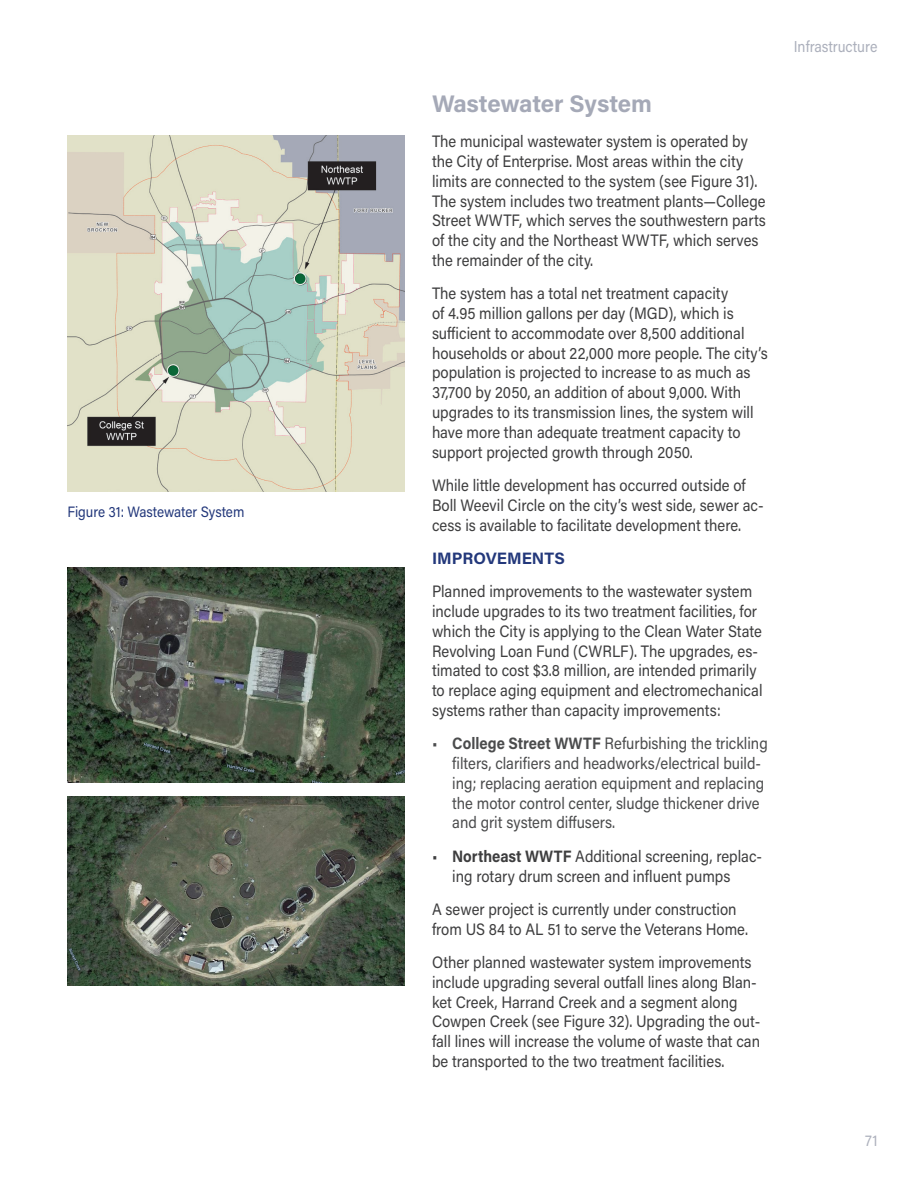
<style>
.page{position:relative;width:918px;height:1188px;background:#fff}
.page>*{position:absolute;margin:0;border:0;box-sizing:border-box;transform-origin:0 0}
.Heading_1{font:700 24px "Acumin Pro";letter-spacing:-.005em;color:#a5a9b7}
.t1{font:16.5px/19.8px "Acumin Pro";color:#3e3e3f;scale:.9 1}
.t2{font:16.5px/19.8px "Acumin Pro";color:#4b4c4d;scale:.9 1}
.t3{font:700 16.5px "Acumin Pro";color:#23387b}
.t4{font:15.75px "Acumin Pro";letter-spacing:-.005em;color:#acb0bc;scale:.9 1}
.t5{font:15px "Acumin Pro";letter-spacing:-.005em;color:#23387b;scale:.9 1}
.s1{font-weight:700}
</style>
<div class="page">
<img style="left:68px;top:135px;width:337px;height:356px">
<img style="left:68px;top:567px;width:337px;height:216px">
<img style="left:68px;top:796px;width:337px;height:190px">
<p class="t5" style="left:68px;top:501px;width:198px">Figure 31: Wastewater System</p>
<p class="Heading_1" style="left:432px;top:87px;width:222px">Wastewater System</p>
<p class="t1" style="left:432px;top:131px;width:373px">The municipal wastewater system is operated by the City of Enterprise. Most areas within the city limits are connected to the system (see Figure 31).<br>The system includes two treatment plants—College Street WWTF, which serves the southwestern parts of the city and the Northeast WWTF, which serves the remainder of the city.</p>
<p class="t1" style="left:432px;top:283px;width:375px">The system has a total net treatment capacity<br>of 4.95 million gallons per day (MGD), which is sufficient to accommodate over 8,500 additional households or about 22,000 more people. The city’s population is projected to increase to as much as 37,700 by 2050, an addition of about 9,000. With upgrades to its transmission lines, the system will have more than adequate treatment capacity to support projected growth through 2050.</p>
<p class="t1" style="left:432px;top:475px;width:370px">While little development has occurred outside of<br>Boll Weevil Circle on the city’s west side, sewer ac&shy;cess is available to facilitate development there.</p>
<p class="t3" style="left:432px;top:546px;width:134px">IMPROVEMENTS</p>
<p class="t1" style="left:432px;top:581px;width:369px">Planned improvements to the wastewater system include upgrades to its two treatment facilities, for which the City is applying to the Clean Water State Revolving Loan Fund (CWRLF). The upgrades, es&shy;timated to cost $3.8 million, are intended primarily to replace aging equipment and electromechanical systems rather than capacity improvements:</p>
<p class="t2" style="left:452px;top:733px;width:352px;text-indent:-20px">• <span class="s1">College Street WWTF</span> Refurbishing the trickling filters, clarifiers and headworks/electrical build&shy;ing; replacing aeration equipment and replacing the motor control center, sludge thickener drive and grit system diffusers.</p>
<p class="t1" style="left:452px;top:845px;width:346px;text-indent:-20px">• <span class="s1">Northeast WWTF</span> Additional screening, replac&shy;ing rotary drum screen and influent pumps</p>
<p class="t1" style="left:432px;top:898px;width:351px">A sewer project is currently under construction from US 84 to AL 51 to serve the Veterans Home.</p>
<p class="t1" style="left:432px;top:952px;width:366px">Other planned wastewater system improvements include upgrading several outfall lines along Blan&shy;ket Creek, Harrand Creek and a segment along Cowpen Creek (see Figure 32). Upgrading the out&shy;fall lines will increase the volume of waste that can be transported to the two treatment facilities.</p>
<p class="t4" style="left:794px;top:36px;width:94px">Infrastructure</p>
<p class="t4" style="left:865px;top:1129px;width:15px">71</p>
</div>
